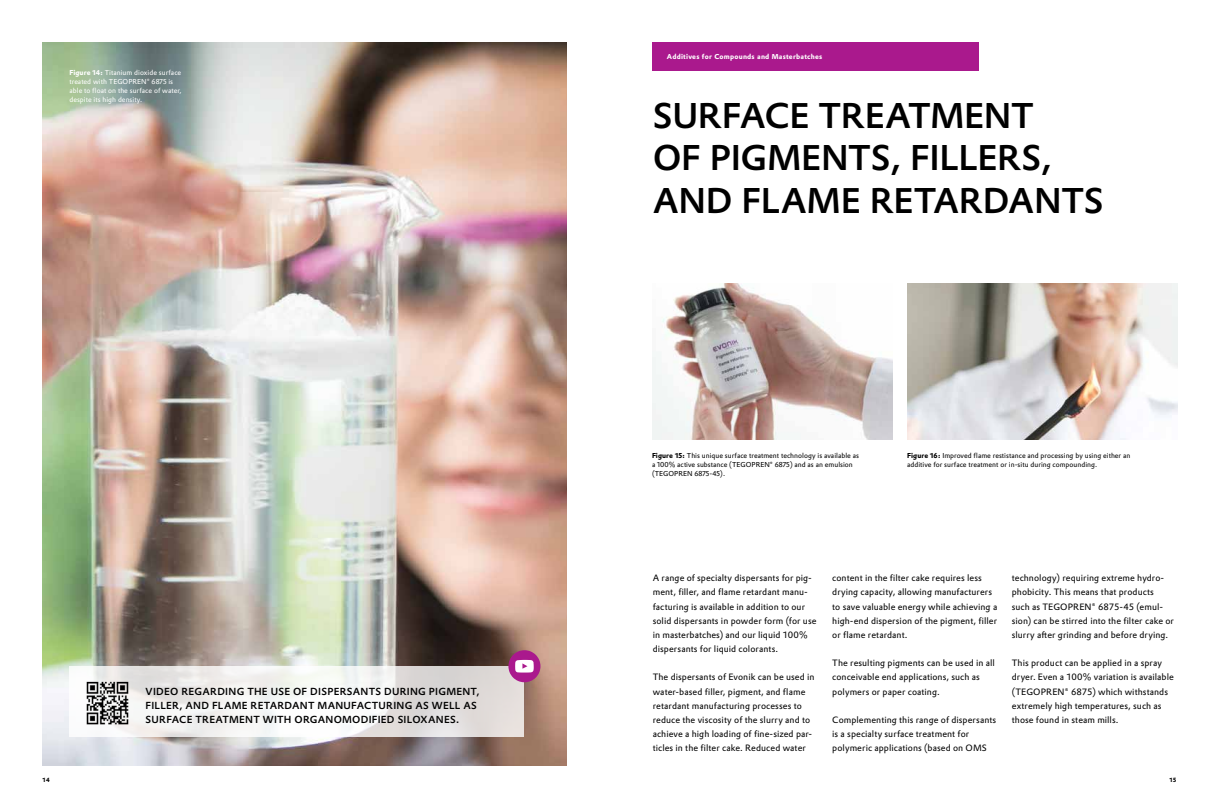
<style>
.page{position:relative;width:1219px;height:808px;background:#fff}
.page>*{position:absolute;margin:0;border:0;box-sizing:border-box;transform-origin:0 0}
.t1{font:500 35px/42.5px "Evonik Prokyon";letter-spacing:-.01em;color:#000}
.t2{font:500 10px/14.2px "Evonik Prokyon";letter-spacing:.025em;color:#000}
.t3{font:9px/14.2px "Evonik Prokyon";letter-spacing:.01em;color:#000}
.t4{font:7px/9px "Evonik Prokyon";letter-spacing:.005em;color:#000}
.t5{font:7px/9px "Evonik Prokyon";letter-spacing:.005em;color:#fff}
.t6{font:700 7px "Evonik Prokyon";letter-spacing:.03em;color:#fff}
.t7{font:700 6px "Evonik Prokyon";color:#000}
.s1{font-weight:700}
</style>
<div class="page">
<img style="left:43px;top:43px;width:524px;height:722px">
<svg style="left:69px;top:666px;width:455px;height:71px"></svg>
<img style="left:85px;top:680px;width:45px;height:45px">
<div style="left:653px;top:43px;width:326px;height:28px;background:#aa198d"></div>
<img style="left:907px;top:284px;width:270px;height:156px">
<img style="left:652px;top:284px;width:241px;height:156px">
<svg style="left:508px;top:650px;width:32px;height:32px"></svg>
<p class="t5" style="left:69px;top:68px;width:114px"><span class="s1">Figure 14:</span> Titanium dioxide surface treated with TEGOPREN® 6875 is able to float on the surface of water, despite its high density.</p>
<p class="t2" style="left:146px;top:683px;width:335px">VIDEO REGARDING THE USE OF DISPERSANTS DURING PIGMENT,<br>FILLER, AND FLAME RETARDANT MANUFACTURING AS WELL AS<br>SURFACE TREATMENT WITH ORGANOMODIFIED SILOXANES.</p>
<p class="t6" style="left:667px;top:51px;width:157px">Additives for Compounds and Masterbatches</p>
<h1 class="t1" style="left:653px;top:91px;width:453px">SURFACE TREATMENT<br>OF PIGMENTS, FILLERS,<br>AND FLAME RETARDANTS</h1>
<p class="t4" style="left:652px;top:451px;width:208px"><span class="s1">Figure 15:</span> This unique surface treatment technology is available as a 100% active substance (TEGOPREN® 6875) and as an emulsion (TEGOPREN 6875-45).</p>
<p class="t4" style="left:907px;top:451px;width:225px"><span class="s1">Figure 16:</span> Improved flame restistance and processing by using either an additive for surface treatment or in-situ during compounding.</p>
<p class="t3" style="left:653px;top:570px;width:165px">A range of specialty dispersants for pig&shy;ment, filler, and flame retardant manu&shy;facturing is available in addition to our solid dispersants in powder form (for use in masterbatches) and our liquid 100% dispersants for liquid colorants.</p>
<p class="t3" style="left:653px;top:669px;width:163px">The dispersants of Evonik can be used in water-based filler, pigment, and flame retardant manufacturing processes to reduce the viscosity of the slurry and to achieve a high loading of fine-sized par&shy;ticles in the filter cake. Reduced water</p>
<p class="t3" style="left:832px;top:570px;width:167px">content in the filter cake requires less drying capacity, allowing manufacturers to save valuable energy while achieving a high-end dispersion of the pigment, filler or flame retardant.</p>
<p class="t3" style="left:832px;top:655px;width:164px">The resulting pigments can be used in all conceivable end applications, such as polymers or paper coating.</p>
<p class="t3" style="left:832px;top:712px;width:166px">Complementing this range of dispersants is a specialty surface treatment for polymeric applications (based on OMS</p>
<p class="t3" style="left:1012px;top:570px;width:164px">technology) requiring extreme hydro&shy;phobicity. This means that products such as TEGOPREN® 6875-45 (emul&shy;sion) can be stirred into the filter cake or slurry after grinding and before drying.</p>
<p class="t3" style="left:1012px;top:655px;width:164px">This product can be applied in a spray dryer. Even a 100% variation is available (TEGOPREN® 6875) which withstands extremely high temperatures, such as those found in steam mills.</p>
<p class="t7" style="left:43px;top:775px;width:9px">14</p>
<p class="t7" style="left:1169px;top:775px;width:9px">15</p>
</div>
